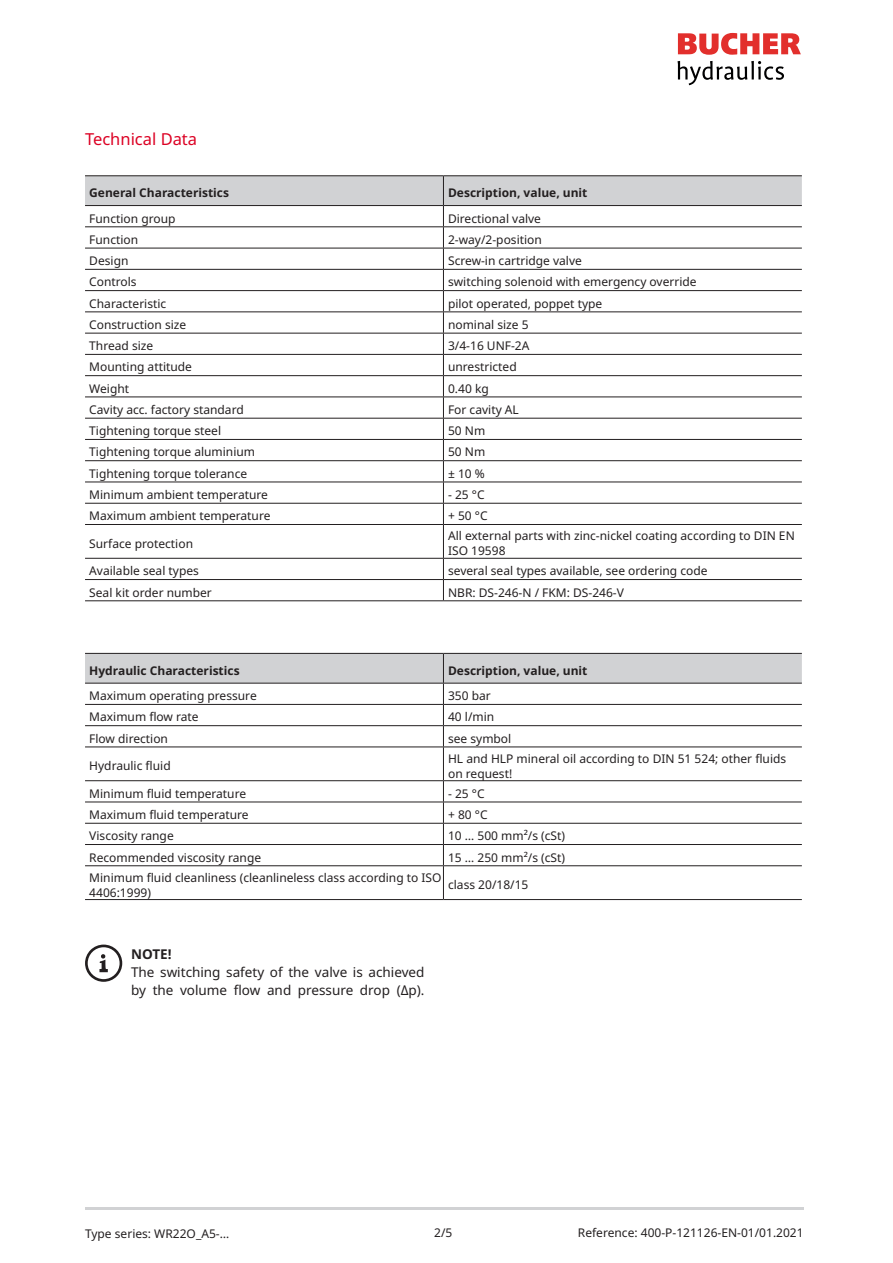
<style>
.page{position:relative;width:893px;height:1263px;background:#fff}
.page>*{position:absolute;margin:0;border:0;box-sizing:border-box;transform-origin:0 0}
.t1{font:16.5px "Noto Sans";color:#dc0023}
.text{font:13.5px/18px "Noto Sans";color:#231f20}
.picture_H1_bold{font:700 13.5px "Noto Sans";color:#231f20}
.table_text{font:12px/15px "Noto Sans";color:#231f20}
.H_1_table{font:700 12px "Noto Sans";color:#231f20}
.reference{font:12px "Noto Sans";color:#231f20}
.date{font:12px "Noto Sans";color:#231f20}
.page_nuber{font:12px "Noto Sans";color:#231f20}
</style>
<div class="page">
<svg style="left:678px;top:33px;width:123px;height:22px"></svg>
<svg style="left:677px;top:61px;width:107px;height:24px"></svg>
<hr style="left:85px;top:1208px;width:719px;height:2px;background:#d1d2d4">
<hr style="left:443px;top:524px;width:359px;height:1px;background:#231f20">
<hr style="left:443px;top:525px;width:1px;height:33px;background:#231f20">
<hr style="left:443px;top:558px;width:359px;height:1px;background:#231f20">
<hr style="left:443px;top:579px;width:359px;height:1px;background:#231f20">
<svg style="left:443px;top:559px;width:1px;height:41px"></svg>
<hr style="left:443px;top:600px;width:359px;height:1px;background:#231f20">
<svg style="left:85px;top:176px;width:717px;height:348px"></svg>
<hr style="left:85px;top:175px;width:358px;height:1px;background:#231f20">
<hr style="left:443px;top:175px;width:359px;height:1px;background:#231f20">
<hr style="left:85px;top:205px;width:358px;height:1px;background:#231f20">
<hr style="left:443px;top:205px;width:359px;height:1px;background:#231f20">
<hr style="left:85px;top:226px;width:358px;height:1px;background:#231f20">
<hr style="left:85px;top:248px;width:358px;height:1px;background:#231f20">
<hr style="left:85px;top:269px;width:358px;height:1px;background:#231f20">
<hr style="left:85px;top:290px;width:358px;height:1px;background:#231f20">
<hr style="left:85px;top:311px;width:358px;height:1px;background:#231f20">
<hr style="left:85px;top:333px;width:358px;height:1px;background:#231f20">
<hr style="left:85px;top:354px;width:358px;height:1px;background:#231f20">
<hr style="left:85px;top:375px;width:358px;height:1px;background:#231f20">
<hr style="left:85px;top:396px;width:358px;height:1px;background:#231f20">
<hr style="left:85px;top:418px;width:358px;height:1px;background:#231f20">
<hr style="left:85px;top:439px;width:358px;height:1px;background:#231f20">
<hr style="left:85px;top:460px;width:358px;height:1px;background:#231f20">
<hr style="left:85px;top:482px;width:358px;height:1px;background:#231f20">
<hr style="left:85px;top:503px;width:358px;height:1px;background:#231f20">
<hr style="left:85px;top:524px;width:358px;height:1px;background:#231f20">
<hr style="left:85px;top:558px;width:358px;height:1px;background:#231f20">
<hr style="left:85px;top:579px;width:358px;height:1px;background:#231f20">
<hr style="left:85px;top:600px;width:358px;height:1px;background:#231f20">
<svg style="left:85px;top:747px;width:717px;height:120px"></svg>
<hr style="left:443px;top:746px;width:359px;height:1px;background:#231f20">
<hr style="left:443px;top:747px;width:1px;height:33px;background:#231f20">
<hr style="left:443px;top:780px;width:359px;height:1px;background:#231f20">
<hr style="left:443px;top:802px;width:359px;height:1px;background:#231f20">
<hr style="left:443px;top:823px;width:359px;height:1px;background:#231f20">
<hr style="left:443px;top:844px;width:359px;height:1px;background:#231f20">
<svg style="left:443px;top:781px;width:1px;height:84px"></svg>
<hr style="left:443px;top:865px;width:359px;height:1px;background:#231f20">
<hr style="left:443px;top:866px;width:1px;height:33px;background:#231f20">
<hr style="left:443px;top:899px;width:359px;height:1px;background:#231f20">
<svg style="left:85px;top:654px;width:717px;height:92px"></svg>
<hr style="left:85px;top:653px;width:358px;height:1px;background:#231f20">
<hr style="left:443px;top:653px;width:359px;height:1px;background:#231f20">
<hr style="left:85px;top:683px;width:358px;height:1px;background:#231f20">
<hr style="left:443px;top:683px;width:359px;height:1px;background:#231f20">
<hr style="left:85px;top:704px;width:358px;height:1px;background:#231f20">
<hr style="left:85px;top:725px;width:358px;height:1px;background:#231f20">
<hr style="left:85px;top:746px;width:358px;height:1px;background:#231f20">
<hr style="left:85px;top:780px;width:358px;height:1px;background:#231f20">
<hr style="left:85px;top:802px;width:358px;height:1px;background:#231f20">
<hr style="left:85px;top:823px;width:358px;height:1px;background:#231f20">
<hr style="left:85px;top:844px;width:358px;height:1px;background:#231f20">
<hr style="left:85px;top:865px;width:358px;height:1px;background:#231f20">
<hr style="left:85px;top:899px;width:358px;height:1px;background:#231f20">
<svg style="left:85px;top:944px;width:37px;height:38px"></svg>
<h2 class="t1" style="left:85px;top:128px;width:114px">Technical Data</h2>
<p class="H_1_table" style="left:89px;top:184px;width:141px">General Characteristics</p>
<p class="H_1_table" style="left:448px;top:184px;width:141px">Description, value, unit</p>
<p class="table_text" style="left:89px;top:211px;width:88px">Function group</p>
<p class="table_text" style="left:448px;top:211px;width:94px">Directional valve</p>
<p class="table_text" style="left:89px;top:232px;width:50px">Function</p>
<p class="table_text" style="left:448px;top:232px;width:95px">2-way/2-position</p>
<p class="table_text" style="left:89px;top:254px;width:41px">Design</p>
<p class="table_text" style="left:448px;top:254px;width:135px">Screw-in cartridge valve</p>
<p class="table_text" style="left:89px;top:275px;width:49px">Controls</p>
<p class="table_text" style="left:448px;top:275px;width:250px">switching solenoid with emergency override</p>
<p class="table_text" style="left:89px;top:296px;width:79px">Characteristic</p>
<p class="table_text" style="left:448px;top:296px;width:156px">pilot operated, poppet type</p>
<p class="table_text" style="left:89px;top:317px;width:98px">Construction size</p>
<p class="table_text" style="left:448px;top:317px;width:82px">nominal size 5</p>
<p class="table_text" style="left:89px;top:339px;width:66px">Thread size</p>
<p class="table_text" style="left:448px;top:339px;width:83px">3/4-16 UNF-2A</p>
<p class="table_text" style="left:89px;top:360px;width:104px">Mounting attitude</p>
<p class="table_text" style="left:448px;top:360px;width:70px">unrestricted</p>
<p class="table_text" style="left:89px;top:381px;width:41px">Weight</p>
<p class="table_text" style="left:448px;top:381px;width:42px">0.40 kg</p>
<p class="table_text" style="left:89px;top:402px;width:156px">Cavity acc. factory standard</p>
<p class="table_text" style="left:448px;top:402px;width:72px">For cavity AL</p>
<p class="table_text" style="left:89px;top:424px;width:133px">Tightening torque steel</p>
<p class="table_text" style="left:448px;top:424px;width:39px">50 Nm</p>
<p class="table_text" style="left:89px;top:445px;width:167px">Tightening torque aluminium</p>
<p class="table_text" style="left:448px;top:445px;width:39px">50 Nm</p>
<p class="table_text" style="left:89px;top:466px;width:159px">Tightening torque tolerance</p>
<p class="table_text" style="left:448px;top:466px;width:38px">± 10 %</p>
<p class="table_text" style="left:89px;top:487px;width:180px">Minimum ambient temperature</p>
<p class="table_text" style="left:448px;top:487px;width:38px">- 25 °C</p>
<p class="table_text" style="left:89px;top:509px;width:183px">Maximum ambient temperature</p>
<p class="table_text" style="left:448px;top:509px;width:41px">+ 50 °C</p>
<p class="table_text" style="left:89px;top:536px;width:105px">Surface protection</p>
<p class="table_text" style="left:448px;top:529px;width:348px">All external parts with zinc-nickel coating according to DIN EN<br>ISO 19598</p>
<p class="table_text" style="left:89px;top:564px;width:111px">Available seal types</p>
<p class="table_text" style="left:448px;top:564px;width:261px">several seal types available, see ordering code</p>
<p class="table_text" style="left:89px;top:585px;width:124px">Seal kit order number</p>
<p class="table_text" style="left:448px;top:585px;width:177px">NBR: DS-246-N / FKM: DS-246-V</p>
<p class="H_1_table" style="left:89px;top:662px;width:152px">Hydraulic Characteristics</p>
<p class="H_1_table" style="left:448px;top:662px;width:141px">Description, value, unit</p>
<p class="table_text" style="left:89px;top:689px;width:169px">Maximum operating pressure</p>
<p class="table_text" style="left:448px;top:689px;width:44px">350 bar</p>
<p class="table_text" style="left:89px;top:710px;width:111px">Maximum flow rate</p>
<p class="table_text" style="left:448px;top:710px;width:48px">40 l/min</p>
<p class="table_text" style="left:89px;top:731px;width:80px">Flow direction</p>
<p class="table_text" style="left:448px;top:731px;width:65px">see symbol</p>
<p class="table_text" style="left:89px;top:759px;width:83px">Hydraulic fluid</p>
<p class="table_text" style="left:448px;top:751px;width:340px">HL and HLP mineral oil according to DIN 51 524; other fluids on request!</p>
<p class="table_text" style="left:89px;top:786px;width:158px">Minimum fluid temperature</p>
<p class="table_text" style="left:448px;top:786px;width:38px">- 25 °C</p>
<p class="table_text" style="left:89px;top:807px;width:161px">Maximum fluid temperature</p>
<p class="table_text" style="left:448px;top:807px;width:41px">+ 80 °C</p>
<p class="table_text" style="left:89px;top:829px;width:86px">Viscosity range</p>
<p class="table_text" style="left:448px;top:829px;width:119px">10 … 500 mm²/s (cSt)</p>
<p class="table_text" style="left:89px;top:850px;width:173px">Recommended viscosity range</p>
<p class="table_text" style="left:448px;top:850px;width:119px">15 … 250 mm²/s (cSt)</p>
<p class="table_text" style="left:89px;top:870px;width:354px">Minimum fluid cleanliness (cleanlineless class according to ISO<br>4406:1999)</p>
<p class="table_text" style="left:448px;top:877px;width:82px">class 20/18/15</p>
<p class="picture_H1_bold" style="left:131px;top:944px;width:42px">NOTE!</p>
<p class="text" style="left:131px;top:963px;width:295px">The switching safety of the valve is achieved by the volume flow and pressure drop (Δp).</p>
<p class="date" style="left:85px;top:1225px;width:146px">Type series: WR22O_A5-…</p>
<p class="page_nuber" style="left:434px;top:1224px;width:20px">2/5</p>
<p class="reference" style="left:578px;top:1224px;width:227px">Reference: 400-P-121126-EN-01/01.2021</p>
</div>
